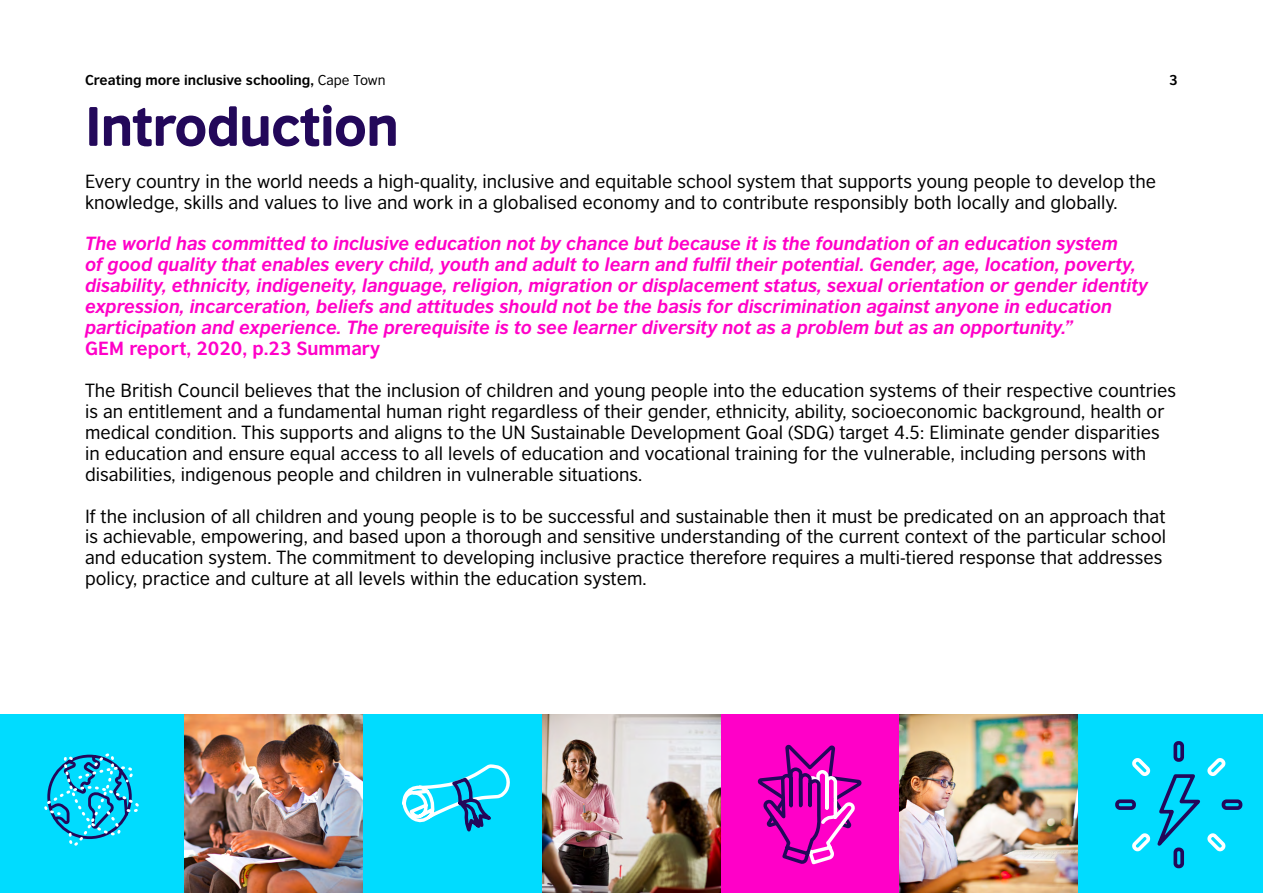
<style>
.page{position:relative;width:1263px;height:893px;background:#fff}
.page>*{position:absolute;margin:0;border:0;box-sizing:border-box;transform-origin:0 0}
.t1{font:52.35px "British Council Sans Headline";letter-spacing:-.02em;color:#23085a}
.t2{font:18px/21px "British Council Sans";color:#000}
.t3{font:italic 700 18px/21px "British Council Sans";color:#ff00c8}
.t4{font:700 18px "British Council Sans";color:#ff00c8}
.t5{font:700 13.5px "British Council Sans";color:#000}
.s1{font-weight:400}
</style>
<div class="page">
<div style="left:0;top:714px;width:184px;height:179px;background:#00dcff"></div>
<img style="left:184px;top:714px;width:179px;height:179px">
<div style="left:363px;top:714px;width:179px;height:179px;background:#00dcff"></div>
<img style="left:542px;top:714px;width:179px;height:179px">
<div style="left:721px;top:714px;width:179px;height:179px;background:#ff00c8"></div>
<img style="left:900px;top:714px;width:178px;height:179px">
<div style="left:1078px;top:714px;width:185px;height:179px;background:#00dcff"></div>
<svg style="left:757px;top:744px;width:105px;height:121px"></svg>
<svg style="left:1115px;top:741px;width:128px;height:128px"></svg>
<svg style="left:402px;top:764px;width:108px;height:68px"></svg>
<svg style="left:44px;top:753px;width:95px;height:93px"></svg>
<p class="t5" style="left:85px;top:71px;width:302px">Creating more inclusive schooling, <span class="s1">Cape Town</span></p>
<p class="t5" style="left:1169px;top:71px;width:10px">3</p>
<h1 class="t1" style="left:85px;top:86px;width:315px">Introduction</h1>
<p class="t2" style="left:85px;top:170px;width:1072px">Every country in the world needs a high-quality, inclusive and equitable school system that supports young people to develop the knowledge, skills and values to live and work in a globalised economy and to contribute responsibly both locally and globally.</p>
<p class="t3" style="left:85px;top:233px;width:1064px">The world has committed to inclusive education not by chance but because it is the foundation of an education system<br>of good quality that enables every child, youth and adult to learn and fulfil their potential. Gender, age, location, poverty, disability, ethnicity, indigeneity, language, religion, migration or displacement status, sexual orientation or gender identity expression, incarceration, beliefs and attitudes should not be the basis for discrimination against anyone in education participation and experience. The prerequisite is to see learner diversity not as a problem but as an opportunity.”</p>
<p class="t4" style="left:85px;top:337px;width:297px">GEM report, 2020, p.23 Summary</p>
<p class="t2" style="left:85px;top:379px;width:1092px">The British Council believes that the inclusion of children and young people into the education systems of their respective countries is an entitlement and a fundamental human right regardless of their gender, ethnicity, ability, socioeconomic background, health or medical condition. This supports and aligns to the UN Sustainable Development Goal (SDG) target 4.5: Eliminate gender disparities in education and ensure equal access to all levels of education and vocational training for the vulnerable, including persons with disabilities, indigenous people and children in vulnerable situations.</p>
<p class="t2" style="left:85px;top:505px;width:1082px">If the inclusion of all children and young people is to be successful and sustainable then it must be predicated on an approach that is achievable, empowering, and based upon a thorough and sensitive understanding of the current context of the particular school and education system. The commitment to developing inclusive practice therefore requires a multi-tiered response that addresses policy, practice and culture at all levels within the education system.</p>
</div>
